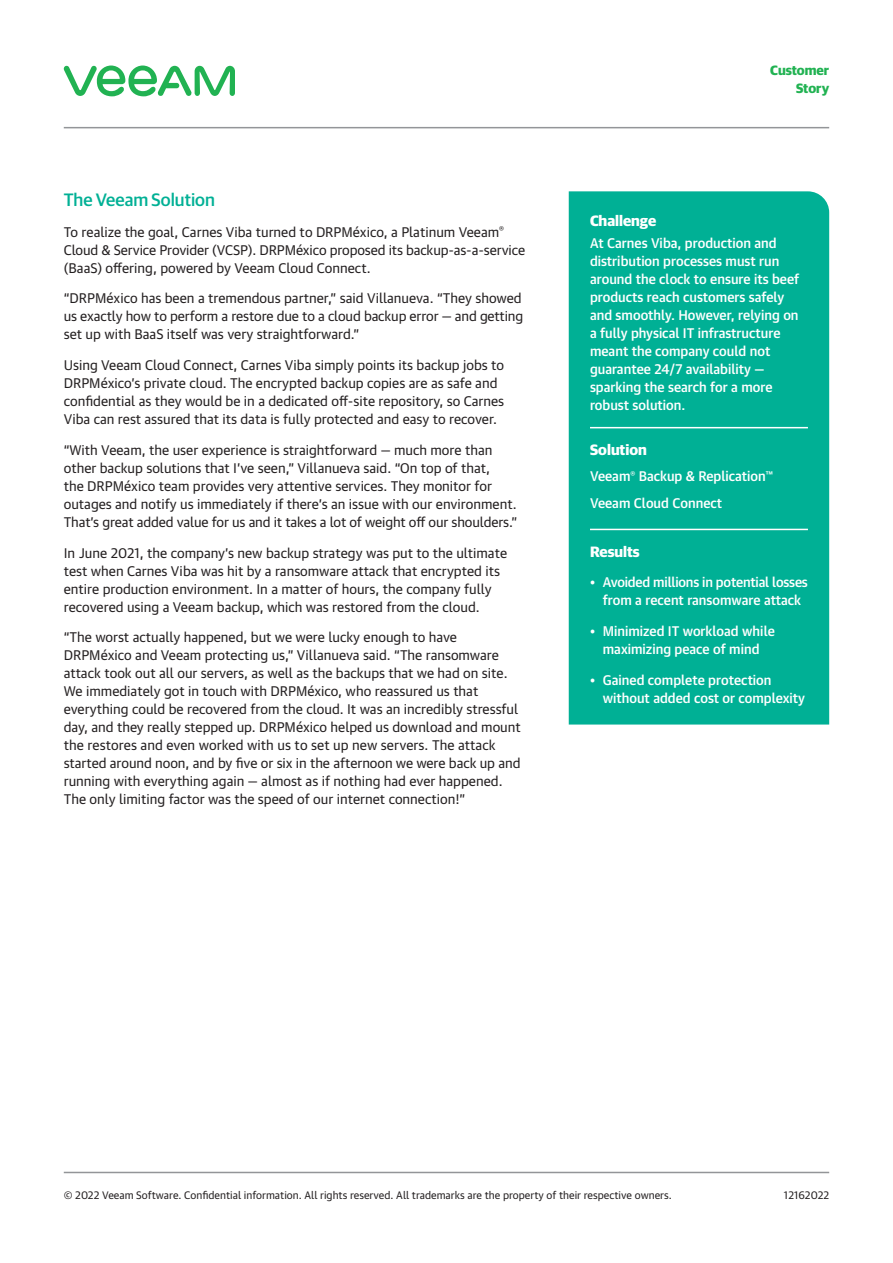
<style>
.page{position:relative;width:893px;height:1263px;background:#fff}
.page>*{position:absolute;margin:0;border:0;box-sizing:border-box;transform-origin:0 0}
.Subtitle_3_level{font:500 18px "Guardian Sans Cy";color:#00b095}
.Intro_green_White_he{font:700 15px "Guardian Sans Cy";color:#fff}
.Basic_body_text{font:13.5px/18px "Guardian Text Sans Cy";color:#231f20}
.Intro_green_White_te{font:500 13.5px/18px "Guardian Text Sans Cy";color:#fff}
.t1{font:700 13.5px/18px "Guardian Sans Cy";color:#21b252;text-align:right}
.t2{font:10.5px "Guardian Text Sans Cy";color:#231f20}
</style>
<div class="page">
<hr style="left:64px;top:127px;width:765px;height:1px;background:#939598">
<hr style="left:64px;top:1172px;width:765px;height:1px;background:#939598">
<svg style="left:63px;top:65px;width:172px;height:31px"></svg>
<div style="left:569px;top:191px;width:260px;height:533px;background:#00b095"></div>
<hr style="left:590px;top:427px;width:218px;height:1px;background:#fff">
<hr style="left:590px;top:529px;width:218px;height:1px;background:#fff">
<p class="Subtitle_3_level" style="left:64px;top:186px;width:153px">The Veeam Solution</p>
<p class="Basic_body_text" style="left:64px;top:221px;width:463px">To realize the goal, Carnes Viba turned to DRPMéxico, a Platinum Veeam<sup>®<br></sup>Cloud &amp; Service Provider (VCSP). DRPMéxico proposed its backup-as-a-service (BaaS) offering, powered by Veeam Cloud Connect.</p>
<p class="Basic_body_text" style="left:64px;top:288px;width:461px;text-align:justify">“DRPMéxico has been a tremendous partner,” said Villanueva. “They showed us exactly how to perform a restore due to a cloud backup error — and getting set up with BaaS itself was very straightforward.”</p>
<p class="Basic_body_text" style="left:64px;top:355px;width:442px">Using Veeam Cloud Connect, Carnes Viba simply points its backup jobs to DRPMéxico’s private cloud. The encrypted backup copies are as safe and confidential as they would be in a dedicated off-site repository, so Carnes Viba can rest assured that its data is fully protected and easy to recover.</p>
<p class="Basic_body_text" style="left:64px;top:440px;width:455px">“With Veeam, the user experience is straightforward — much more than other backup solutions that I’ve seen,” Villanueva said. “On top of that,<br>the DRPMéxico team provides very attentive services. They monitor for outages and notify us immediately if there’s an issue with our environment.<br>That’s great added value for us and it takes a lot of weight off our shoulders.”</p>
<p class="Basic_body_text" style="left:64px;top:542px;width:445px">In June 2021, the company’s new backup strategy was put to the ultimate test when Carnes Viba was hit by a ransomware attack that encrypted its entire production environment. In a matter of hours, the company fully recovered using a Veeam backup, which was restored from the cloud.</p>
<p class="Basic_body_text" style="left:64px;top:627px;width:459px">“The worst actually happened, but we were lucky enough to have DRPMéxico and Veeam protecting us,” Villanueva said. “The ransomware attack took out all our servers, as well as the backups that we had on site.<br>We immediately got in touch with DRPMéxico, who reassured us that everything could be recovered from the cloud. It was an incredibly stressful day, and they really stepped up. DRPMéxico helped us download and mount the restores and even worked with us to set up new servers. The attack started around noon, and by five or six in the afternoon we were back up and running with everything again — almost as if nothing had ever happened.<br>The only limiting factor was the speed of our internet connection!”</p>
<p class="t1" style="left:770px;top:60px;width:60px">Customer<br>Story</p>
<p class="Intro_green_White_he" style="left:590px;top:210px;width:68px">Challenge</p>
<p class="Intro_green_White_te" style="left:590px;top:233px;width:211px">At Carnes Viba, production and distribution processes must run around the clock to ensure its beef products reach customers safely and smoothly. However, relying on a fully physical IT infrastructure meant the company could not guarantee 24/7 availability — sparking the search for a more robust solution.</p>
<p class="Intro_green_White_he" style="left:590px;top:438px;width:58px">Solution</p>
<p class="Intro_green_White_te" style="left:590px;top:466px;width:184px">Veeam<sup>®</sup> Backup &amp; Replication<sup>™</sup></p>
<p class="Intro_green_White_te" style="left:590px;top:493px;width:134px">Veeam Cloud Connect</p>
<p class="Intro_green_White_he" style="left:590px;top:540px;width:51px">Results</p>
<p class="Intro_green_White_te" style="left:590px;top:572px;width:219px;text-align:center">• Avoided millions in potential losses from a recent ransomware attack</p>
<p class="Intro_green_White_te" style="left:590px;top:621px;width:186px;text-align:center">• Minimized IT workload while maximizing peace of mind</p>
<p class="Intro_green_White_te" style="left:603px;top:670px;width:204px;text-indent:-13px">• Gained complete protection without added cost or complexity</p>
<p class="t2" style="left:64px;top:1186px;width:610px">© 2022 Veeam Software. Confidential information. All rights reserved. All trademarks are the property of their respective owners.</p>
<p class="t2" style="left:784px;top:1186px;width:47px">12162022</p>
</div>
